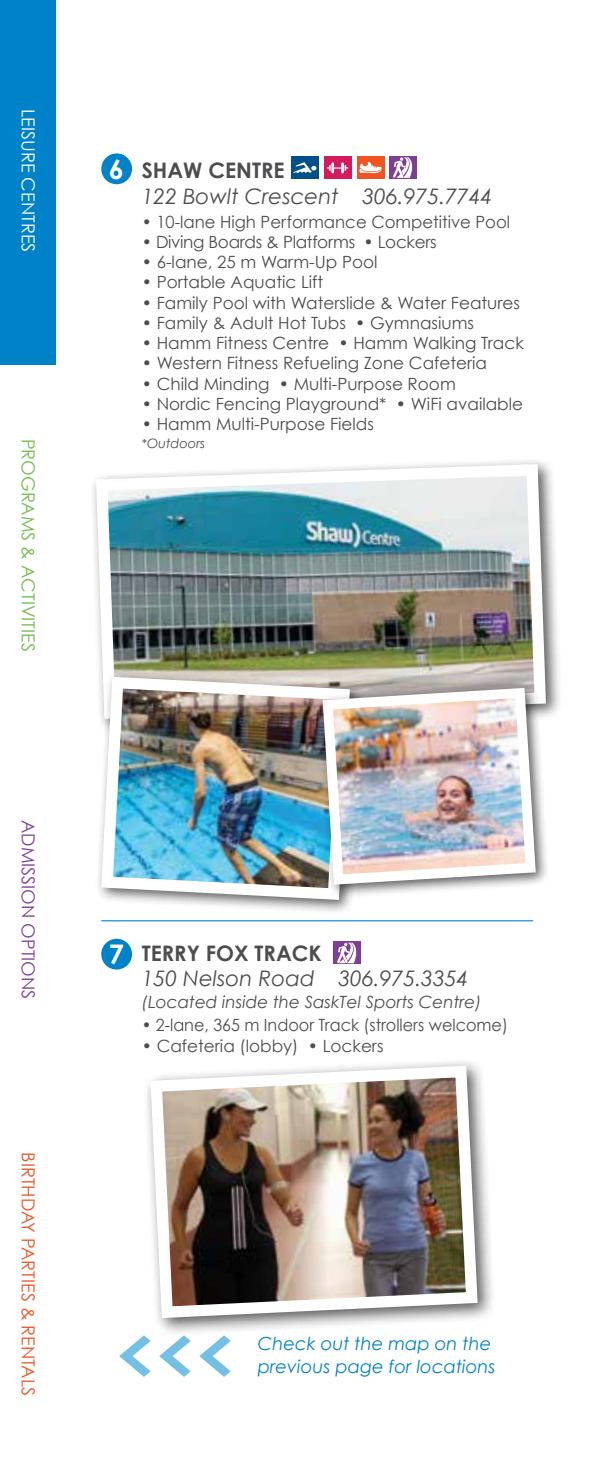
<style>
.page{position:relative;width:594px;height:1458px;background:#fff}
.page>*{position:absolute;margin:0;border:0;box-sizing:border-box;transform-origin:0 0}
.t1{font:700 27px "Century Gothic";color:#fff}
.t2{font:italic 21.38px "Century Gothic";color:#4d4d4f}
.t3{font:700 21.38px "Century Gothic";color:#4d4d4f}
.t4{font:italic 18px/22.5px "Century Gothic";color:#0082c9}
.t5{font:18px "Century Gothic";color:#f05423}
.t6{font:18px "Century Gothic";color:#6fbe4a}
.t7{font:18px "Century Gothic";color:#803d97}
.t8{font:18px "Century Gothic";color:#fff}
.t9{font:16.88px "Century Gothic";color:#4d4d4f}
.t10{font:16.88px "Century Gothic";color:#4d4d4f;scale:.95 1}
.t11{font:italic 16.88px "Century Gothic";color:#4d4d4f}
.t12{font:16.88px "Century Gothic";letter-spacing:-.02em;color:#4d4d4f}
.t13{font:italic 13.05px "Century Gothic";color:#4d4d4f}
.s1{font-size:12.38px}
</style>
<div class="page">
<div style="left:101px;top:153px;width:31px;height:31px;background:#0082c9;border-radius:50%"></div>
<svg style="left:159px;top:1336px;width:32px;height:41px"></svg>
<svg style="left:199px;top:1336px;width:32px;height:41px"></svg>
<svg style="left:119px;top:1336px;width:32px;height:41px"></svg>
<div style="left:101px;top:939px;width:31px;height:31px;background:#0082c9;border-radius:50%"></div>
<hr style="left:101px;top:920px;width:432px;height:1px;background:#0082c9">
<div style="left:143px;top:1058px;width:353px;height:278px;background:#000;opacity:.65"></div>
<img style="left:144px;top:1060px;width:339px;height:264px">
<div style="left:89px;top:457px;width:473px;height:279px;background:#000;opacity:.65"></div>
<img style="left:90px;top:458px;width:462px;height:267px">
<div style="left:94px;top:670px;width:272px;height:245px;background:#000;opacity:.65"></div>
<img style="left:95px;top:671px;width:261px;height:235px">
<div style="left:0;top:0;width:55px;height:364px;background:#0082c9"></div>
<div style="left:333px;top:942px;width:27px;height:22px;background:#803d97"></div>
<svg style="left:337px;top:943px;width:20px;height:20px"></svg>
<div style="left:324px;top:156px;width:27px;height:23px;background:#d51b5e"></div>
<svg style="left:327px;top:162px;width:21px;height:11px"></svg>
<div style="left:357px;top:156px;width:27px;height:23px;background:#f05423"></div>
<svg style="left:359px;top:162px;width:23px;height:11px"></svg>
<div style="left:291px;top:156px;width:27px;height:23px;background:#005189"></div>
<svg style="left:293px;top:162px;width:23px;height:11px"></svg>
<div style="left:389px;top:156px;width:27px;height:23px;background:#803d97"></div>
<svg style="left:393px;top:157px;width:20px;height:21px"></svg>
<div style="left:317px;top:682px;width:233px;height:217px;background:#000;opacity:.65"></div>
<img style="left:317px;top:683px;width:224px;height:207px">
<p class="t8" style="left:39px;top:109px;width:145px;rotate:90deg">LEISURE CENTRES</p>
<p class="t6" style="left:39px;top:439px;width:215px;rotate:90deg">PROGRAMS &amp; ACTIVITIES</p>
<p class="t7" style="left:39px;top:820px;width:181px;rotate:90deg">ADMISSION OPTIONS</p>
<p class="t5" style="left:39px;top:1152px;width:245px;rotate:90deg">BIRTHDAY PARTIES &amp; RENTALS</p>
<h1 class="t1" style="left:109px;top:152px;width:17px">6</h1>
<p class="t3" style="left:142px;top:157px;width:144px">SHAW CENTRE</p>
<p class="t2" style="left:142px;top:183px;width:352px">122 Bowlt Crescent 306.975.7744</p>
<p class="t9" style="left:142px;top:211px;width:370px">• 10-lane High Performance Competitive Pool</p>
<p class="t12" style="left:142px;top:231px;width:296px">• Diving Boards &amp; Platforms • Lockers</p>
<p class="t9" style="left:142px;top:252px;width:237px">• 6-lane, 25 m Warm-Up Pool</p>
<p class="t9" style="left:142px;top:272px;width:183px">• Portable Aquatic Lift</p>
<p class="t9" style="left:142px;top:292px;width:380px">• Family Pool with Waterslide &amp; Water Features</p>
<p class="t9" style="left:142px;top:312px;width:334px">• Family &amp; Adult Hot Tubs • Gymnasiums</p>
<p class="t9" style="left:142px;top:333px;width:383px">• Hamm Fitness Centre • Hamm Walking Track</p>
<p class="t9" style="left:142px;top:353px;width:347px">• Western Fitness Refueling Zone Cafeteria</p>
<p class="t9" style="left:142px;top:373px;width:316px">• Child Minding • Multi-Purpose Room</p>
<p class="t9" style="left:142px;top:393px;width:383px">• Nordic Fencing Playground* • WiFi available</p>
<p class="t9" style="left:142px;top:414px;width:234px">• Hamm Multi-Purpose Fields</p>
<p class="t13" style="left:142px;top:435px;width:65px"><span class="s1">*</span>Outdoors</p>
<h1 class="t1" style="left:109px;top:937px;width:17px">7</h1>
<p class="t3" style="left:142px;top:939px;width:181px">TERRY FOX TRACK</p>
<p class="t2" style="left:142px;top:966px;width:328px">150 Nelson Road 306.975.3354</p>
<p class="t11" style="left:142px;top:991px;width:342px">(Located inside the SaskTel Sports Centre)</p>
<p class="t10" style="left:142px;top:1015px;width:387px">• 2-lane, 365 m Indoor Track (strollers welcome)</p>
<p class="t9" style="left:142px;top:1035px;width:243px">• Cafeteria (lobby) • Lockers</p>
<p class="t4" style="left:258px;top:1332px;width:239px">Check out the map on the previous page for locations</p>
</div>
